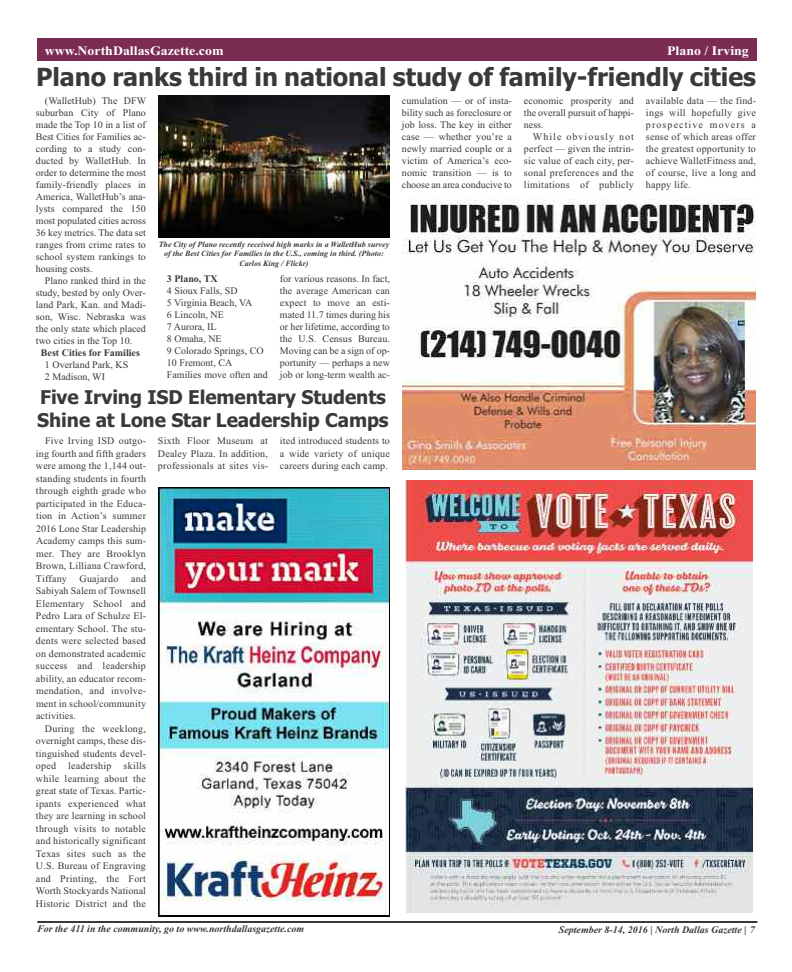
<style>
.page{position:relative;width:792px;height:972px;background:#fff}
.page>*{position:absolute;margin:0;border:0;box-sizing:border-box;transform-origin:0 0}
.t1{font:700 25px "Tahoma";color:#39383a}
.t2{font:700 19px/22.8px "Tahoma";letter-spacing:-.005em;color:#39383a}
.t3{font:700 13px "Times New Roman";color:#fff;scale:1.07 1}
.t4{font:10px/12px "Times New Roman";letter-spacing:.01em;color:#39383a;text-align:justify}
.t5{font:italic 700 10px "Times New Roman";color:#39383a}
.t6{font:700 10px "Times New Roman";color:#39383a}
.t7{font:italic 700 8px/9.6px "Times New Roman";color:#39383a;text-align:center}
</style>
<div class="page">
<div style="left:37px;top:38px;width:720px;height:23px;background:#7b2c53"></div>
<hr style="left:37px;top:921px;width:720px;height:2px;background:#39383a">
<img style="left:402px;top:198px;width:354px;height:272px">
<img style="left:158px;top:487px;width:232px;height:429px">
<img style="left:406px;top:480px;width:346px;height:432px">
<img style="left:159px;top:95px;width:231px;height:142px">
<h3 class="t3" style="left:45px;top:40px;width:125px">wAwrtws &amp; Entertainment</h3>
<h3 class="t3" style="left:74px;top:43px;width:141px">.NorthDallasGazette.com</h3>
<h3 class="t3" style="left:667px;top:43px;width:78px">Plano / Irving</h3>
<h1 class="t1" style="left:36px;top:62px;width:722px">Plano ranks third in national study of family-friendly cities</h1>
<p class="t4" style="left:36px;top:94px;width:112px;text-indent:9px">(WalletHub) The DFW suburban City of Plano made the Top 10 in a list of Best Cities for Families ac&shy;cording to a study con&shy;ducted by WalletHub. In order to determine the most family-friendly places in America, WalletHub’s ana&shy;lysts compared the 150 most populated cities across 36 key metrics. The data set ranges from crime rates to school system rankings to housing costs.</p>
<p class="t4" style="left:36px;top:274px;width:112px;text-indent:9px">Plano ranked third in the study, bested by only Over&shy;land Park, Kan. and Madi&shy;son, Wisc. Nebraska was the only state which placed two cities in the Top 10.</p>
<p class="t6" style="left:41px;top:347px;width:100px">Best Cities for Families</p>
<p class="t4" style="left:45px;top:358px;width:85px">1 Overland Park, KS<br>2 Madison, WI</p>
<p class="t7" style="left:159px;top:239px;width:232px">The City of Plano recently received high marks in a WalletHub survey of the Best Cities for Families in the U.S., coming in third. (Photo:<br>Carlos King / Flickr)</p>
<p class="t6" style="left:167px;top:272px;width:52px">3 Plano, TX</p>
<p class="t4" style="left:167px;top:284px;width:102px;text-align:left">4 Sioux Falls, SD<br>5 Virginia Beach, VA<br>6 Lincoln, NE<br>7 Aurora, IL<br>8 Omaha, NE<br>9 Colorado Springs, CO<br>10 Fremont, CA<br>Families move often and</p>
<p class="t4" style="left:280px;top:272px;width:112px">for various reasons. In fact, the average American can expect to move an esti&shy;mated 11.7 times during his or her lifetime, according to the U.S. Census Bureau.<br>Moving can be a sign of op&shy;portunity — perhaps a new job or long-term wealth ac-</p>
<h2 class="t2" style="left:37px;top:386px;width:353px">Five Irving ISD Elementary Students<br>Shine at Lone Star Leadership Camps</h2>
<p class="t4" style="left:36px;top:435px;width:112px;line-height:12.5px;text-indent:9px">Five Irving ISD outgo&shy;ing fourth and fifth graders were among the 1,144 out&shy;standing students in fourth through eighth grade who participated in the Educa&shy;tion in Action’s summer 2016 Lone Star Leadership Academy camps this sum&shy;mer. They are Brooklyn Brown, Lilliana Crawford, Tiffany</p>
<p class="t4" style="left:80px;top:572px;width:40px">Guajardo</p>
<p class="t4" style="left:36px;top:572px;width:112px;line-height:12.5px;text-indent:95px">and Sabiyah Salem of Townsell Elementary School and Pedro Lara of Schulze El&shy;ementary School. The stu&shy;dents were selected based on demonstrated academic success and leadership ability, an educator recom&shy;mendation, and involve&shy;ment in school/community activities.</p>
<p class="t4" style="left:36px;top:722px;width:112px;line-height:12.5px;text-indent:9px">During the weeklong, overnight camps, these dis&shy;tinguished students devel&shy;oped leadership skills while learning about the great state of Texas. Partic&shy;ipants experienced what they are learning in school through visits to notable and historically significant Texas sites such as the U.S. Bureau of Engraving and Printing, the Fort Worth Stockyards National Historic District and the</p>
<p class="t4" style="left:158px;top:435px;width:112px;line-height:12.5px">Sixth Floor Museum at Dealey Plaza. In addition, professionals at sites vis-</p>
<p class="t4" style="left:280px;top:435px;width:112px;line-height:12.5px">ited introduced students to a wide variety of unique careers during each camp.</p>
<p class="t4" style="left:402px;top:94px;width:112px">cumulation — or of insta&shy;bility such as foreclosure or job loss. The key in either case — whether you’re a newly married couple or a victim of America’s eco&shy;nomic transition — is to choose an area conducive to</p>
<p class="t4" style="left:524px;top:94px;width:112px">economic prosperity and the overall pursuit of happi&shy;ness.</p>
<p class="t4" style="left:524px;top:130px;width:112px;text-indent:9px">While obviously not perfect — given the intrin&shy;sic value of each city, per&shy;sonal preferences and the limitations of publicly</p>
<p class="t4" style="left:646px;top:94px;width:112px">available data — the find&shy;ings will hopefully give prospective movers a sense of which areas offer the greatest opportunity to achieve WalletFitness and, of course, live a long and happy life.</p>
<p class="t5" style="left:37px;top:923px;width:269px">For the 411 in the community, go to www.northdallasgazette.com</p>
<p class="t5" style="left:559px;top:924px;width:198px">September 8-14, 2016 | North Dallas Gazette | 7</p>
</div>
